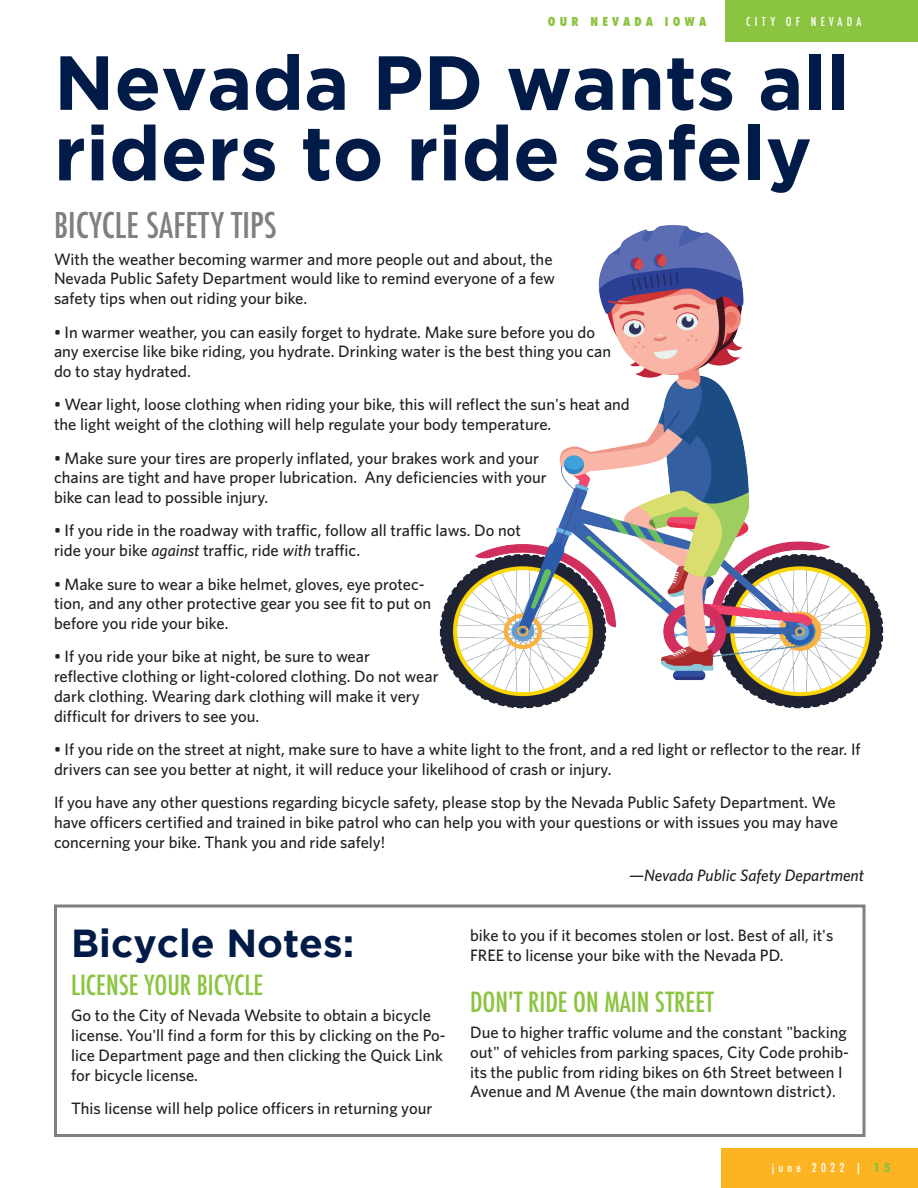
<style>
.page{position:relative;width:918px;height:1188px;background:#fff}
.page>*{position:absolute;margin:0;border:0;box-sizing:border-box;transform-origin:0 0}
.t1{font:700 76.5px/70.5px "Gotham";color:#001b48}
.t2{font:700 39px "Gotham";color:#001b48}
.t3{font:500 condensed 34.5px "Futura";color:#807f7d}
.t4{font:500 condensed 27px "Futura";color:#8bc440}
.t5{font:500 16.5px/19.8px "Whitney";color:#231f20}
.t6{font:italic 500 16.5px "Whitney";color:#231f20}
.t7{font:500 condensed 12px "Futura";letter-spacing:.35em;color:#fff}
.t8{font:800 condensed 12px "Futura";letter-spacing:.35em;color:#8bc440}
.s1{font-style:italic}
.s2{font-weight:800;color:#8bc440}
</style>
<div class="page">
<div style="left:721px;top:1148px;width:197px;height:40px;background:#fcb423"></div>
<div style="left:725px;top:0;width:193px;height:42px;background:#8bc440"></div>
<img style="left:439px;top:225px;width:445px;height:484px">
<div style="left:54px;top:904px;width:812px;height:233px;border:3px solid #807f7d"></div>
<p class="t8" style="left:548px;top:13px;width:160px">OUR NEVADA IOWA</p>
<p class="t7" style="left:746px;top:14px;width:117px">CITY OF NEVADA</p>
<h1 class="t1" style="left:54px;top:46px;width:797px">Nevada PD wants all riders to ride safely</h1>
<h3 class="t3" style="left:54px;top:203px;width:224px">BICYCLE SAFETY TIPS</h3>
<p class="t5" style="left:54px;top:249px;width:502px">With the weather becoming warmer and more people out and about, the<br>Nevada Public Safety Department would like to remind everyone of a few safety tips when out riding your bike.</p>
<p class="t5" style="left:54px;top:321px;width:559px">• In warmer weather, you can easily forget to hydrate. Make sure before you do any exercise like bike riding, you hydrate. Drinking water is the best thing you can do to stay hydrated.</p>
<p class="t5" style="left:54px;top:394px;width:577px">• Wear light, loose clothing when riding your bike, this will reflect the sun's heat and the light weight of the clothing will help regulate your body temperature.</p>
<p class="t5" style="left:54px;top:447px;width:494px">• Make sure your tires are properly inflated, your brakes work and your chains are tight and have proper lubrication. Any deficiencies with your bike can lead to possible injury.</p>
<p class="t5" style="left:54px;top:520px;width:469px">• If you ride in the roadway with traffic, follow all traffic laws. Do not ride your bike <span class="s1">against</span> traffic, ride <span class="s1">with</span> traffic.</p>
<p class="t5" style="left:54px;top:573px;width:379px">• Make sure to wear a bike helmet, gloves, eye protec&shy;tion, and any other protective gear you see fit to put on before you ride your bike.</p>
<p class="t5" style="left:54px;top:646px;width:386px">• If you ride your bike at night, be sure to wear<br>reflective clothing or light-colored clothing. Do not wear dark clothing. Wearing dark clothing will make it very difficult for drivers to see you.</p>
<p class="t5" style="left:54px;top:739px;width:808px">• If you ride on the street at night, make sure to have a white light to the front, and a red light or reflector to the rear. If drivers can see you better at night, it will reduce your likelihood of crash or injury.</p>
<p class="t5" style="left:54px;top:792px;width:785px">If you have any other questions regarding bicycle safety, please stop by the Nevada Public Safety Department. We have officers certified and trained in bike patrol who can help you with your questions or with issues you may have concerning your bike. Thank you and ride safely!</p>
<p class="t6" style="left:629px;top:866px;width:236px">—Nevada Public Safety Department</p>
<h2 class="t2" style="left:71px;top:921px;width:285px">Bicycle Notes:</h2>
<h3 class="t4" style="left:71px;top:967px;width:194px">LICENSE YOUR BICYCLE</h3>
<p class="t5" style="left:71px;top:1005px;width:376px">Go to the City of Nevada Website to obtain a bicycle license. You'll find a form for this by clicking on the Po&shy;lice Department page and then clicking the Quick Link for bicycle license.</p>
<p class="t5" style="left:71px;top:1098px;width:363px">This license will help police officers in returning your</p>
<p class="t5" style="left:470px;top:925px;width:365px">bike to you if it becomes stolen or lost. Best of all, it's<br>FREE to license your bike with the Nevada PD.</p>
<h3 class="t4" style="left:470px;top:984px;width:245px">DON'T RIDE ON MAIN STREET</h3>
<p class="t5" style="left:470px;top:1022px;width:381px">Due to higher traffic volume and the constant "backing out" of vehicles from parking spaces, City Code prohib&shy;its the public from riding bikes on 6th Street between I Avenue and M Avenue (the main downtown district).</p>
<p class="t7" style="left:772px;top:1160px;width:120px">june 2022 | <span class="s2">15</span></p>
</div>
